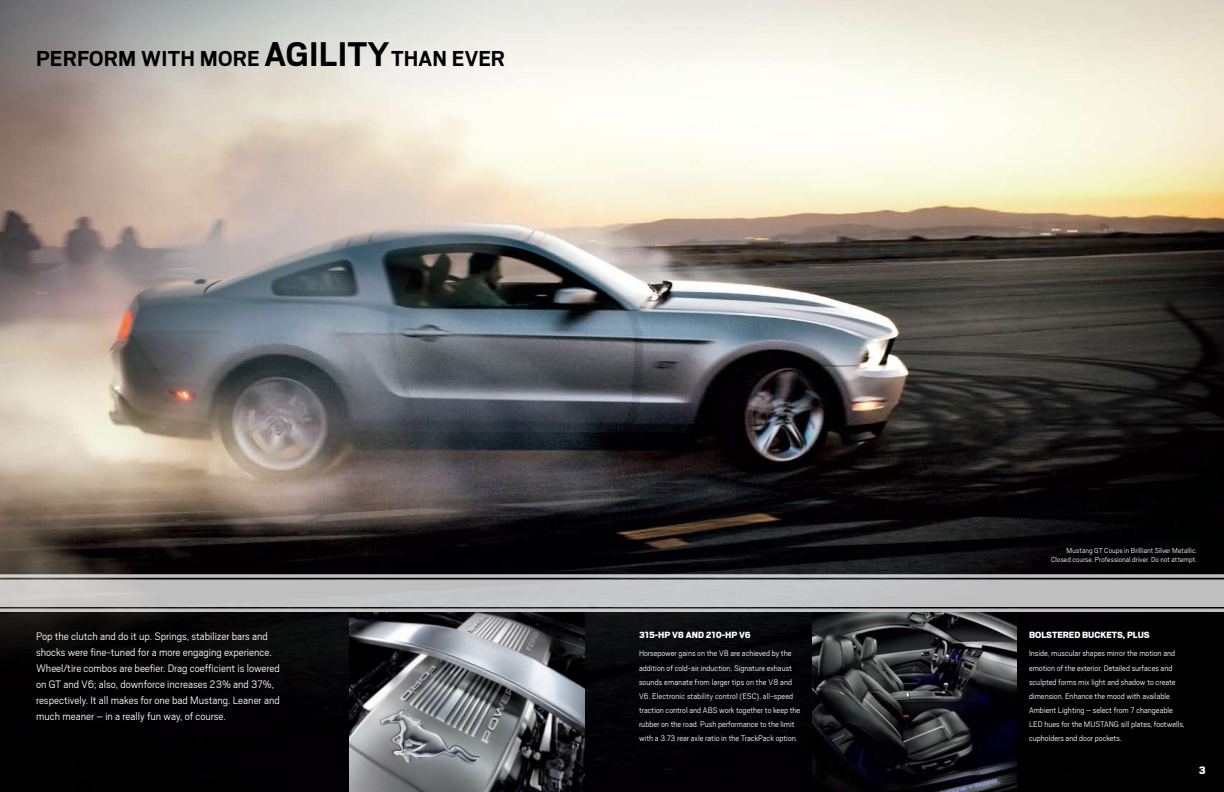
<style>
.page{position:relative;width:1224px;height:792px;background:#fff}
.page>*{position:absolute;margin:0;border:0;box-sizing:border-box;transform-origin:0 0}
.t1{font:700 24px "Scout";letter-spacing:.01em;color:#000}
.t2{font:300 12px/16px "Scout";color:#fff}
.t3{font:900 12px "Scout";color:#fff}
.t4{font:900 10px "Scout";color:#fff}
.t5{font:300 9px/14px "Scout";color:#fff}
.t6{font:300 8px/9px "Scout";letter-spacing:.01em;color:#fff;text-align:right}
.s1{font-size:38px}
</style>
<div class="page">
<img style="left:0;top:0;width:1224px;height:608px">
<div style="left:0;top:612px;width:1224px;height:180px;background:#000"></div>
<img style="left:813px;top:612px;width:204px;height:180px">
<svg style="left:0;top:574px;width:1224px;height:4px"></svg>
<svg style="left:0;top:608px;width:1224px;height:4px;fill:#c1c1c2"></svg>
<div style="left:0;top:580px;width:1224px;height:27px;background:#c2c3c3"></div>
<img style="left:350px;top:612px;width:235px;height:180px">
<h1 class="t1" style="left:36px;top:43px;width:471px">PERFORM WITH MORE <span class="s1">AGILITY</span> THAN EVER</h1>
<p class="t2" style="left:36px;top:627px;width:245px">Pop the clutch and do it up. Springs, stabilizer bars and shocks were fine-tuned for a more engaging experience.<br>Wheel/tire combos are beefier. Drag coefficient is lowered on GT and V6; also, downforce increases 23% and 37%, respectively. It all makes for one bad Mustang. Leaner and much meaner – in a really fun way, of course.</p>
<p class="t4" style="left:639px;top:628px;width:113px">315-HP V8 AND 210-HP V6</p>
<p class="t5" style="left:639px;top:646px;width:163px">Horsepower gains on the V8 are achieved by the addition of cold-air induction. Signature exhaust sounds emanate from larger tips on the V8 and V6. Electronic stability control (ESC), all-speed traction control and ABS work together to keep the rubber on the road. Push performance to the limit with a 3.73 rear axle ratio in the TrackPack option.</p>
<p class="t6" style="left:1051px;top:546px;width:147px">Mustang GT Coupe in Brilliant Silver Metallic.<br>Closed course. Professional driver. Do not attempt.</p>
<p class="t4" style="left:1029px;top:628px;width:122px">BOLSTERED BUCKETS, PLUS</p>
<p class="t5" style="left:1029px;top:646px;width:157px">Inside, muscular shapes mirror the motion and emotion of the exterior. Detailed surfaces and sculpted forms mix light and shadow to create dimension. Enhance the mood with available Ambient Lighting – select from 7 changeable LED hues for the Mustang sill plates, footwells, cupholders and door pockets.</p>
<h2 class="t3" style="left:1199px;top:762px;width:9px">3</h2>
</div>
